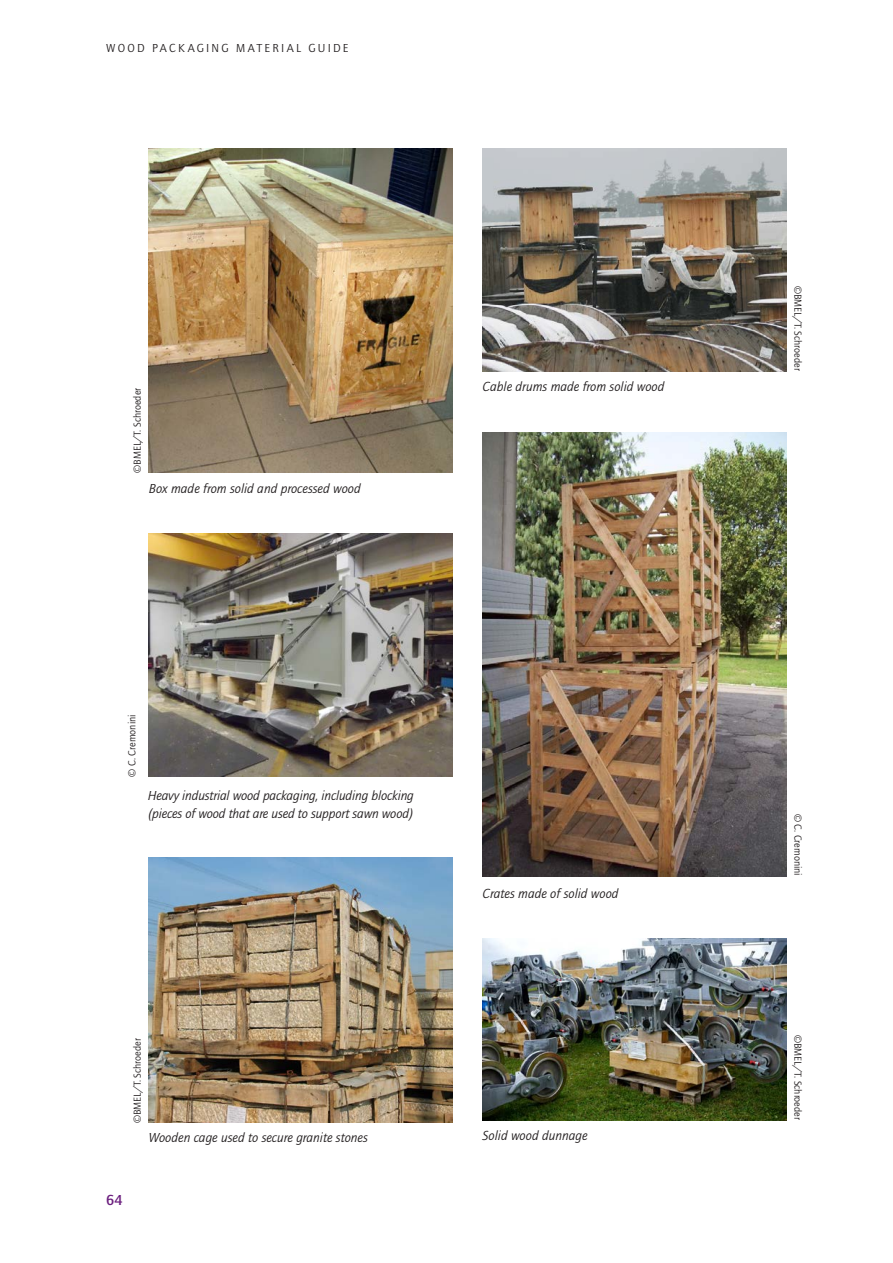
<style>
.page{position:relative;width:893px;height:1263px;background:#fff}
.page>*{position:absolute;margin:0;border:0;box-sizing:border-box;transform-origin:0 0}
.t1{font:500 15px "Quay Sans ITC Std";color:#6b1f7e}
.t2{font:italic 13.5px/18px "Quay Sans ITC Std";letter-spacing:-.005em;color:#231f20}
.t3{font:12px "Quay Sans ITC Std";letter-spacing:.185em;color:#231f20}
.t4{font:10.5px "Quay Sans ITC Std";color:#231f20}
</style>
<div class="page">
<img style="left:149px;top:534px;width:304px;height:243px">
<img style="left:149px;top:858px;width:304px;height:264px">
<img style="left:483px;top:939px;width:303px;height:182px">
<img style="left:483px;top:149px;width:303px;height:223px">
<img style="left:149px;top:149px;width:304px;height:324px">
<img style="left:483px;top:432px;width:304px;height:445px">
<p class="t3" style="left:106px;top:41px;width:244px">WOOD PACKAGING MATERIAL GUIDE</p>
<p class="t4" style="left:132px;top:473px;width:87px;rotate:-90deg">©BMEL/T. Schroeder</p>
<p class="t2" style="left:149px;top:480px;width:213px">Box made from solid and processed wood</p>
<p class="t2" style="left:483px;top:378px;width:183px">Cable drums made from solid wood</p>
<p class="t4" style="left:126px;top:777px;width:64px;rotate:-90deg">© C. Cremonini</p>
<p class="t2" style="left:148px;top:786px;width:268px">Heavy industrial wood packaging, including blocking (pieces of wood that are used to support sawn wood)</p>
<p class="t4" style="left:132px;top:1123px;width:87px;rotate:-90deg">©BMEL/T. Schroeder</p>
<p class="t1" style="left:106px;top:1191px;width:18px">64</p>
<p class="t2" style="left:149px;top:1129px;width:220px">Wooden cage used to secure granite stones</p>
<p class="t2" style="left:483px;top:885px;width:137px">Crates made of solid wood</p>
<p class="t2" style="left:483px;top:1127px;width:106px">Solid wood dunnage</p>
<p class="t4" style="left:804px;top:286px;width:87px;rotate:90deg">©BMEL/T. Schroeder</p>
<p class="t4" style="left:804px;top:813px;width:64px;rotate:90deg">© C. Cremonini</p>
<p class="t4" style="left:804px;top:1035px;width:87px;rotate:90deg">©BMEL/T. Schroeder</p>
</div>
